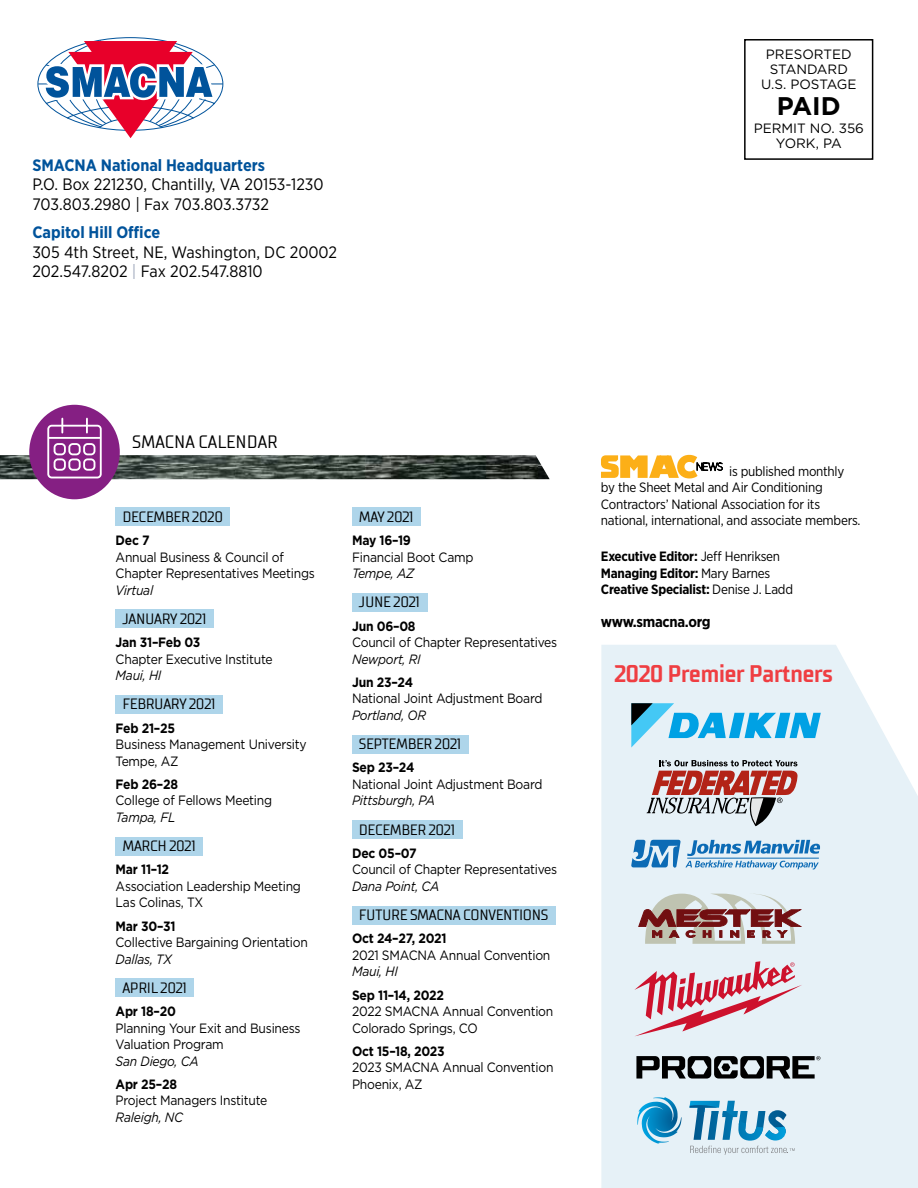
<style>
.page{position:relative;width:918px;height:1188px;background:#fff}
.page>*{position:absolute;margin:0;border:0;box-sizing:border-box;transform-origin:0 0}
.t1{font:700 25.5px "Gotham";color:#000}
.t2{font:700 24px "TT Supermolot Condensed";letter-spacing:-.01em;color:#ef3e42}
.t3{font:18px "TT Supermolot Condensed";color:#000}
.t4{font:16.5px/19.5px "Gotham Narrow";color:#000}
.t5{font:700 16.5px "Gotham Narrow";color:#00539b}
.t6{font:15px "TT Supermolot Condensed";letter-spacing:-.02em;color:#000}
.t7{font:700 15px "Gotham Narrow";letter-spacing:-.02em;color:#000}
.t8{font:13.5px/16.5px "Gotham";letter-spacing:-.02em;color:#000;scale:.9 1}
.t9{font:700 13.5px "Gotham";letter-spacing:-.02em;color:#000;scale:.9 1}
.t10{font:13.5px/16.5px "Gotham Narrow";letter-spacing:-.02em;color:#000}
.t11{font:italic 13.5px "Gotham";letter-spacing:-.02em;color:#000;scale:.9 1}
.t12{font:700 13.5px/16.5px "Gotham Narrow";letter-spacing:-.02em;color:#000}
.t13{font:13.5px/15px "Gotham";color:#000;text-align:center}
.s1{color:#9ea8bc}
.s2{font-weight:400}
</style>
<div class="page">
<div style="left:744px;top:39px;width:129px;height:121px;border:2px solid #000"></div>
<svg style="left:601px;top:455px;width:122px;height:23px"></svg>
<img style="left:0;top:455px;width:550px;height:24px">
<div style="left:29px;top:405px;width:91px;height:94px;background:#851f83;border-radius:50%"></div>
<div style="left:47px;top:425px;width:55px;height:53px;border:2px solid #fff;border-radius:4px"></div>
<div style="left:54px;top:443px;width:12px;height:12px;border:2px solid #fff;border-radius:4px"></div>
<div style="left:54px;top:458px;width:12px;height:13px;border:2px solid #fff;border-radius:4px"></div>
<div style="left:68px;top:443px;width:13px;height:12px;border:2px solid #fff;border-radius:4px"></div>
<div style="left:68px;top:458px;width:13px;height:13px;border:2px solid #fff;border-radius:4px"></div>
<div style="left:83px;top:443px;width:12px;height:12px;border:2px solid #fff;border-radius:4px"></div>
<div style="left:83px;top:458px;width:12px;height:13px;border:2px solid #fff;border-radius:4px"></div>
<hr style="left:48px;top:437px;width:53px;height:2px;background:#fff">
<svg style="left:61px;top:419px;width:2px;height:14px"></svg>
<svg style="left:86px;top:419px;width:2px;height:14px"></svg>
<div style="left:601px;top:645px;width:317px;height:543px;background:#e6f1f7"></div>
<svg style="left:638px;top:894px;width:164px;height:50px;background:#b89f9e"></svg>
<svg style="left:647px;top:760px;width:151px;height:66px;background:#bc9d9e"></svg>
<svg style="left:637px;top:1097px;width:37px;height:47px;background:#5db0d5"></svg>
<svg style="left:689px;top:1101px;width:106px;height:54px;background:#9bc6dc"></svg>
<svg style="left:631px;top:703px;width:190px;height:45px;background:#8dcfea"></svg>
<svg style="left:634px;top:961px;width:168px;height:75px;background:#dfb6c2"></svg>
<svg style="left:631px;top:840px;width:189px;height:29px;background:#8ebbdc"></svg>
<hr style="left:687px;top:858px;width:132px;height:1px;background:#0c6bb5">
<svg style="left:636px;top:1056px;width:185px;height:23px;background:#656a6d"></svg>
<svg style="left:37px;top:37px;width:187px;height:101px"></svg>
<div style="left:352px;top:906px;width:203px;height:18px;background:#aed5ea"></div>
<div style="left:352px;top:820px;width:110px;height:19px;background:#aed5ea"></div>
<div style="left:352px;top:735px;width:116px;height:18px;background:#aed5ea"></div>
<div style="left:352px;top:593px;width:75px;height:19px;background:#aed5ea"></div>
<div style="left:352px;top:508px;width:69px;height:18px;background:#aed5ea"></div>
<div style="left:116px;top:979px;width:78px;height:18px;background:#aed5ea"></div>
<div style="left:116px;top:837px;width:87px;height:18px;background:#aed5ea"></div>
<div style="left:116px;top:695px;width:107px;height:19px;background:#aed5ea"></div>
<div style="left:116px;top:610px;width:98px;height:18px;background:#aed5ea"></div>
<div style="left:116px;top:508px;width:114px;height:18px;background:#aed5ea"></div>
<p class="t5" style="left:32px;top:154px;width:234px">SMACNA National Headquarters</p>
<p class="t4" style="left:32px;top:174px;width:293px">P.O. Box 221230, Chantilly, VA 20153-1230<br>703.803.2980 | Fax 703.803.3732</p>
<p class="t5" style="left:32px;top:222px;width:129px">Capitol Hill Office</p>
<p class="t4" style="left:32px;top:242px;width:306px">305 4th Street, NE, Washington, DC 20002<br>202.547.8202 <span class="s1">|</span> Fax 202.547.8810</p>
<p class="t13" style="left:761px;top:47px;width:97px">PRESORTED<br>STANDARD<br>U.S. POSTAGE</p>
<h1 class="t1" style="left:777px;top:90px;width:65px">PAID</h1>
<p class="t13" style="left:754px;top:120px;width:112px">PERMIT NO. 356<br>YORK, PA</p>
<h3 class="t3" style="left:132px;top:431px;width:147px">SMACNA CALENDAR</h3>
<p class="t6" style="left:122px;top:508px;width:102px">DECEMBER 2020</p>
<p class="t9" style="left:116px;top:531px;width:39px">Dec 7</p>
<p class="t8" style="left:116px;top:548px;width:223px">Annual Business &amp; Council of<br>Chapter Representatives Meetings</p>
<p class="t11" style="left:116px;top:581px;width:43px">Virtual</p>
<p class="t6" style="left:122px;top:610px;width:86px">JANUARY 2021</p>
<p class="t9" style="left:116px;top:633px;width:96px">Jan 31–Feb 03</p>
<p class="t8" style="left:116px;top:650px;width:176px">Chapter Executive Institute</p>
<p class="t11" style="left:116px;top:667px;width:52px">Maui, HI</p>
<p class="t6" style="left:122px;top:695px;width:95px">FEBRUARY 2021</p>
<p class="t9" style="left:116px;top:719px;width:68px">Feb 21–25</p>
<p class="t8" style="left:116px;top:736px;width:214px">Business Management University<br>Tempe, AZ</p>
<p class="t9" style="left:116px;top:775px;width:71px">Feb 26–28</p>
<p class="t8" style="left:116px;top:792px;width:175px">College of Fellows Meeting</p>
<p class="t11" style="left:116px;top:808px;width:68px">Tampa, FL</p>
<p class="t6" style="left:122px;top:837px;width:75px">MARCH 2021</p>
<p class="t9" style="left:116px;top:861px;width:61px">Mar 11–12</p>
<p class="t8" style="left:116px;top:878px;width:208px">Association Leadership Meeting<br>Las Colinas, TX</p>
<p class="t9" style="left:116px;top:917px;width:68px">Mar 30–31</p>
<p class="t8" style="left:116px;top:934px;width:215px">Collective Bargaining Orientation</p>
<p class="t11" style="left:116px;top:950px;width:64px">Dallas, TX</p>
<p class="t6" style="left:122px;top:979px;width:66px">APRIL 2021</p>
<p class="t9" style="left:116px;top:1002px;width:68px">Apr 18–20</p>
<p class="t8" style="left:116px;top:1019px;width:207px">Planning Your Exit and Business<br>Valuation Program</p>
<p class="t11" style="left:116px;top:1052px;width:94px">San Diego, CA</p>
<p class="t9" style="left:116px;top:1075px;width:70px">Apr 25–28</p>
<p class="t8" style="left:116px;top:1092px;width:170px">Project Managers Institute</p>
<p class="t11" style="left:116px;top:1108px;width:77px">Raleigh, NC</p>
<p class="t6" style="left:359px;top:508px;width:56px">MAY 2021</p>
<p class="t9" style="left:352px;top:531px;width:67px">May 16–19</p>
<p class="t8" style="left:352px;top:548px;width:136px">Financial Boot Camp</p>
<p class="t11" style="left:352px;top:565px;width:70px">Tempe, AZ</p>
<p class="t6" style="left:359px;top:593px;width:63px">JUNE 2021</p>
<p class="t9" style="left:352px;top:617px;width:72px">Jun 06–08</p>
<p class="t8" style="left:352px;top:634px;width:230px">Council of Chapter Representatives</p>
<p class="t11" style="left:352px;top:650px;width:78px">Newport, RI</p>
<p class="t9" style="left:352px;top:673px;width:69px">Jun 23–24</p>
<p class="t8" style="left:352px;top:690px;width:213px">National Joint Adjustment Board</p>
<p class="t11" style="left:352px;top:706px;width:84px">Portland, OR</p>
<p class="t6" style="left:359px;top:735px;width:104px">SEPTEMBER 2021</p>
<p class="t9" style="left:352px;top:759px;width:71px">Sep 23–24</p>
<p class="t8" style="left:352px;top:776px;width:213px">National Joint Adjustment Board</p>
<p class="t11" style="left:352px;top:792px;width:94px">Pittsburgh, PA</p>
<p class="t6" style="left:359px;top:821px;width:98px">DECEMBER 2021</p>
<p class="t9" style="left:352px;top:844px;width:73px">Dec 05–07</p>
<p class="t8" style="left:352px;top:861px;width:230px">Council of Chapter Representatives</p>
<p class="t11" style="left:352px;top:877px;width:99px">Dana Point, CA</p>
<p class="t6" style="left:359px;top:906px;width:191px">FUTURE SMACNA CONVENTIONS</p>
<p class="t9" style="left:352px;top:930px;width:107px">Oct 24–27, 2021</p>
<p class="t8" style="left:352px;top:947px;width:222px">2021 SMACNA Annual Convention</p>
<p class="t11" style="left:352px;top:963px;width:52px">Maui, HI</p>
<p class="t9" style="left:352px;top:986px;width:104px">Sep 11–14, 2022</p>
<p class="t8" style="left:352px;top:1003px;width:225px">2022 SMACNA Annual Convention<br>Colorado Springs, CO</p>
<p class="t9" style="left:352px;top:1042px;width:105px">Oct 15–18, 2023</p>
<p class="t8" style="left:352px;top:1059px;width:225px">2023 SMACNA Annual Convention<br>Phoenix, AZ</p>
<p class="t10" style="left:601px;top:462px;width:261px;text-indent:128px">is published monthly by the Sheet Metal and Air Conditioning Contractors’ National Association for its national, international, and associate members.</p>
<p class="t12" style="left:601px;top:548px;width:194px">Executive Editor: <span class="s2">Jeff Henriksen<br></span>Managing Editor: <span class="s2">Mary Barnes<br></span>Creative Specialist: <span class="s2">Denise J. Ladd</span></p>
<p class="t7" style="left:601px;top:612px;width:111px">www.smacna.org</p>
<h2 class="t2" style="left:614px;top:659px;width:220px">2020 Premier Partners</h2>
</div>
